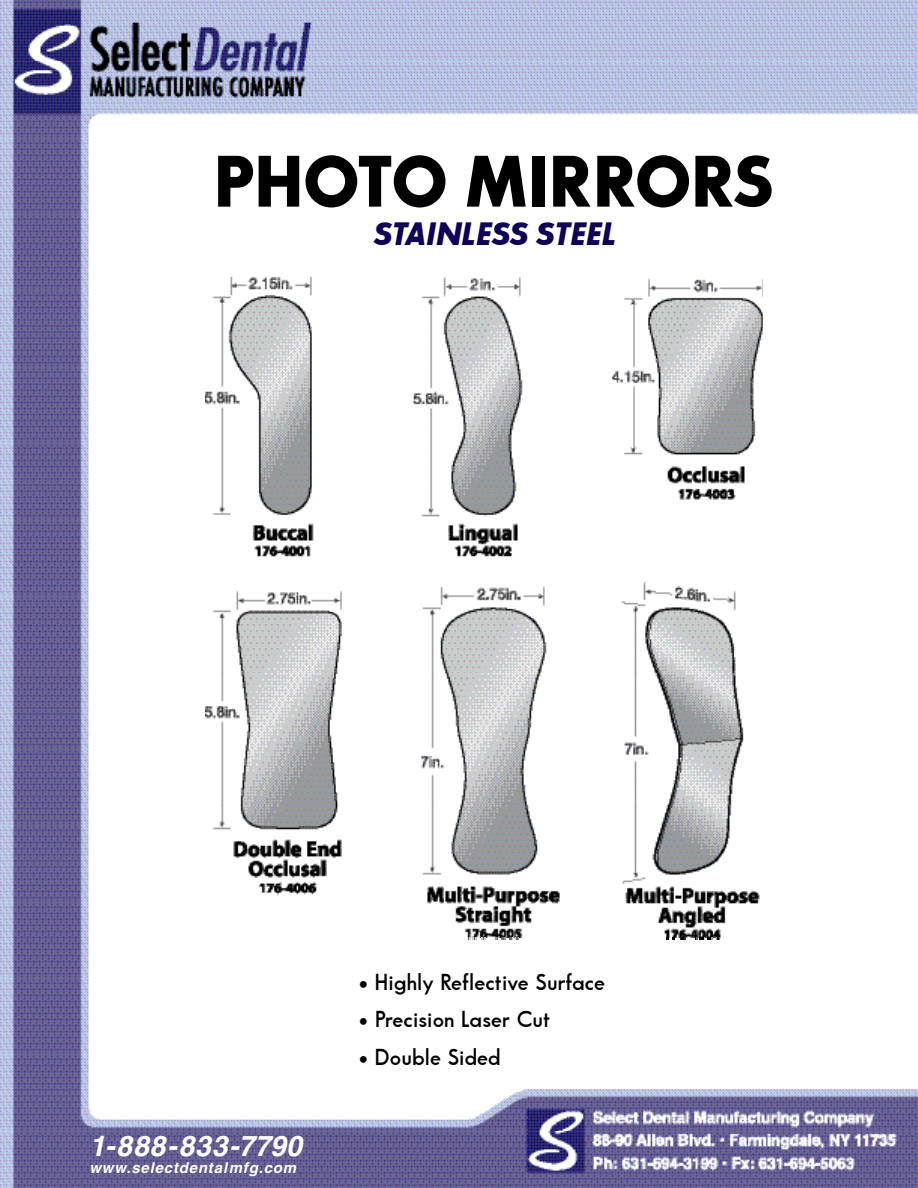
<style>
.page{position:relative;width:918px;height:1188px;background:#fff}
.page>*{position:absolute;margin:0;border:0;box-sizing:border-box;transform-origin:0 0}
.t1{font:700 70.5px "Bougan Black S Si";color:#000}
.t2{font:italic 700 31.5px "Bougan Black S Si";color:#0d0258}
.t3{font:italic 700 28.5px "Helvetica";letter-spacing:.025em;color:#fff}
.t4{font:600 22.5px "Bougan S Si";color:#000}
.t5{font:italic 700 15px "Helvetica";color:#fff}
</style>
<div class="page">
<img style="left:0;top:0;width:918px;height:62px">
<img style="left:0;top:62px;width:918px;height:1126px">
<img style="left:205px;top:278px;width:557px;height:132px">
<img style="left:205px;top:410px;width:557px;height:529px">
<h1 class="t1" style="left:214px;top:154px;width:561px">PHOTO MIRRORS</h1>
<h2 class="t2" style="left:372px;top:221px;width:244px">STAINLESS STEEL</h2>
<p class="t3" style="left:89px;top:1129px;width:214px">1-888-833-7790</p>
<p class="t5" style="left:89px;top:1159px;width:208px">w w w.s e le c t d e n t alm f g .c o m</p>
<p class="t4" style="left:358px;top:973px;width:248px">• Highly Reflective Surface</p>
<p class="t4" style="left:358px;top:1010px;width:194px">• Precision Laser Cut</p>
<p class="t4" style="left:358px;top:1048px;width:144px">• Double Sided</p>
</div>
